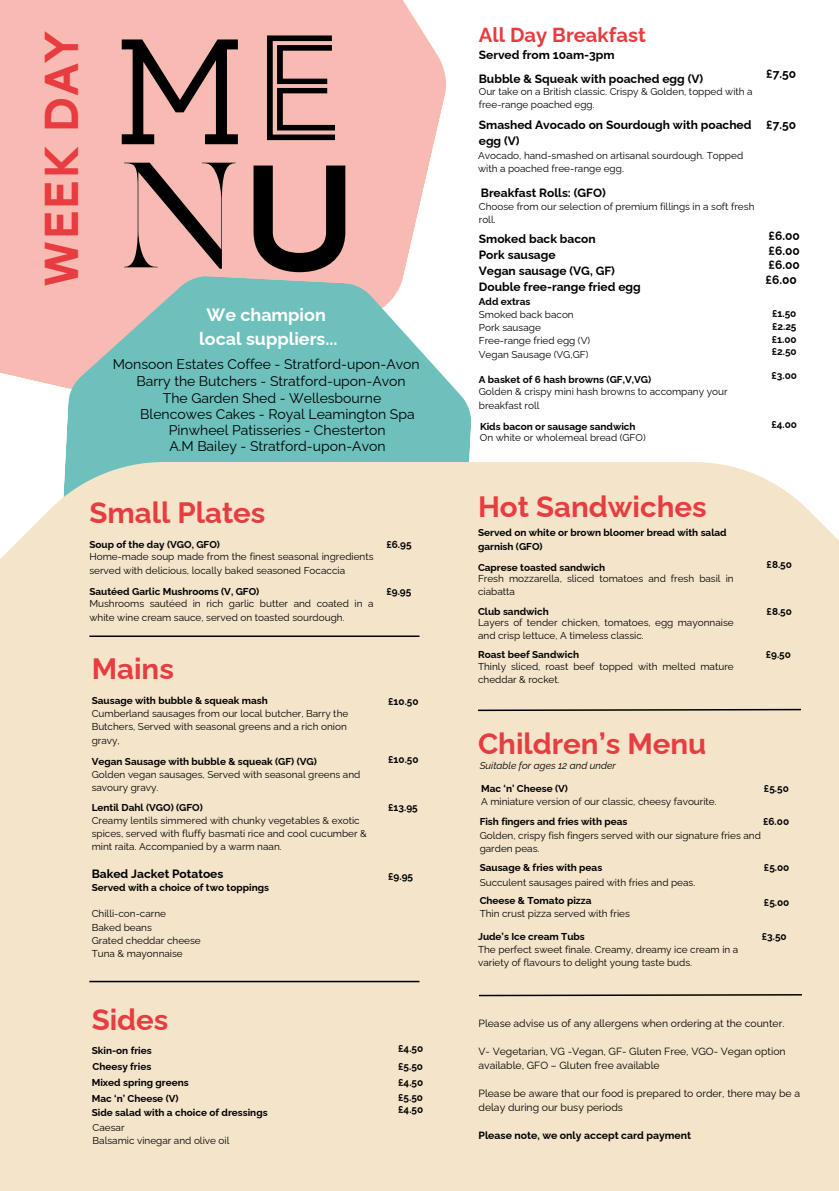
<style>
.page{position:relative;width:839px;height:1191px;background:#fff}
.page>*{position:absolute;margin:0;border:0;box-sizing:border-box;transform-origin:0 0}
.t1{font:300 155.4px "AW Conqueror Slab";color:#000}
.t2{font:300 155.2px "AW Conqueror Didot";color:#000}
.t3{font:155.2px "AW Conqueror Inline";color:#000}
.t4{font:49.2px "AW Conqueror Carved One";color:#e73c40}
.t5{font:700 29.4px "Raleway";color:#e73c40}
.t6{font:700 20.2px "Raleway";color:#e73c40}
.t7{font:700 17.8px/23.8px "Raleway";color:#fff;text-align:center}
.t8{font:14px "Raleway";color:#000}
.t9{font:700 12px/16px "Raleway";color:#000}
.t10{font:10.4px/14px "Raleway";color:#000}
.t11{font:700 10.4px "Raleway";color:#000}
.t12{font:10px/13.4px "Raleway";color:#000}
.t13{font:700 10px/13.4px "Raleway";color:#000}
.t14{font:italic 10px "Raleway";color:#000}
.s1{font-family:"AW Conqueror Carved One";font-weight:400}
</style>
<div class="page">
<div style="left:0;top:0;width:446px;height:387px;background:#f7bbb3"></div>
<svg style="left:61px;top:276px;width:410px;height:186px;background:#8cc5c2"></svg>
<div style="left:0;top:462px;width:838px;height:729px;background:#f4e4ca"></div>
<svg style="left:479px;top:994px;width:323px;height:3px"></svg>
<hr style="left:89px;top:981px;width:330px;height:1px;background:#000">
<svg style="left:478px;top:708px;width:323px;height:4px"></svg>
<hr style="left:89px;top:636px;width:330px;height:1px;background:#000">
<h5 class="t4" style="left:34px;top:287px;width:257px;rotate:-90deg">Week day</h5>
<h5 class="t1" style="left:114px;top:4px;width:133px">M</h5>
<h6 class="t3" style="left:251px;top:0;width:99px">E</h6>
<p class="t2" style="left:119px;top:149px;width:242px">N<span class="s1">U</span></p>
<p class="t7" style="left:199px;top:303px;width:140px">We champion local suppliers...</p>
<p class="t8" style="left:113px;top:356px;width:308px">Monsoon Estates Coffee - Stratford-upon-Avon</p>
<p class="t8" style="left:136px;top:373px;width:271px">Barry the Butchers - Stratford-upon-Avon</p>
<p class="t8" style="left:163px;top:390px;width:220px">The Garden Shed - Wellesbourne</p>
<p class="t8" style="left:140px;top:406px;width:276px">Blencowes Cakes - Royal Leamington Spa</p>
<p class="t8" style="left:169px;top:422px;width:218px">Pinwheel Patisseries - Chesterton</p>
<p class="t8" style="left:169px;top:438px;width:218px">A.M Bailey - Stratford-upon-Avon</p>
<h1 class="t5" style="left:89px;top:496px;width:178px">Small Plates</h1>
<p class="t13" style="left:89px;top:537px;width:132px">Soup of the day (VGO, GFO)</p>
<p class="t12" style="left:89px;top:550px;width:286px">Home-made soup made from the finest seasonal ingredients served with delicious, locally baked seasoned Focaccia</p>
<p class="t13" style="left:89px;top:585px;width:171px">Sautéed Garlic Mushrooms (V, GFO)</p>
<p class="t12" style="left:89px;top:597px;width:286px">Mushrooms sautéed in rich garlic butter and coated in a white wine cream sauce, served on toasted sourdough.</p>
<h3 class="t13" style="left:386px;top:537px;width:27px">£6.95</h3>
<h6 class="t13" style="left:386px;top:585px;width:27px">£9.95</h6>
<p class="t5" style="left:92px;top:651px;width:84px">Mains</p>
<p class="t13" style="left:92px;top:694px;width:178px">Sausage with bubble &amp; squeak mash</p>
<p class="t12" style="left:92px;top:707px;width:258px">Cumberland sausages from our local butcher, Barry the<br>Butchers, Served with seasonal greens and a rich onion gravy,</p>
<h2 class="t13" style="left:92px;top:755px;width:227px">Vegan Sausage with bubble &amp; squeak (GF) (VG)</h2>
<p class="t12" style="left:92px;top:767px;width:270px">Golden vegan sausages, Served with seasonal greens and savoury gravy.</p>
<p class="t13" style="left:92px;top:801px;width:113px">Lentil Dahl (VGO) (GFO)</p>
<p class="t12" style="left:92px;top:813px;width:277px">Creamy lentils simmered with chunky vegetables &amp; exotic spices, served with fluffy basmati rice and cool cucumber &amp; mint raita. Accompanied by a warm naan.</p>
<p class="t9" style="left:92px;top:866px;width:133px">Baked Jacket Potatoes</p>
<p class="t13" style="left:92px;top:881px;width:179px">Served with a choice of two toppings</p>
<p class="t12" style="left:92px;top:907px;width:76px">Chilli-con-carne</p>
<p class="t12" style="left:92px;top:921px;width:62px">Baked beans</p>
<p class="t12" style="left:92px;top:934px;width:110px">Grated cheddar cheese</p>
<p class="t12" style="left:92px;top:947px;width:93px">Tuna &amp; mayonnaise</p>
<p class="t13" style="left:388px;top:694px;width:32px">£10.50</p>
<p class="t13" style="left:388px;top:752px;width:32px">£10.50</p>
<p class="t13" style="left:388px;top:801px;width:31px">£13.95</p>
<p class="t13" style="left:388px;top:870px;width:27px">£9.95</p>
<p class="t5" style="left:92px;top:1003px;width:78px">Sides</p>
<p class="t13" style="left:92px;top:1044px;width:61px">Skin-on fries</p>
<p class="t13" style="left:93px;top:1060px;width:60px">Cheesy fries</p>
<p class="t13" style="left:92px;top:1076px;width:98px">Mixed spring greens</p>
<h2 class="t13" style="left:92px;top:1092px;width:88px">Mac ‘n’ Cheese (V)</h2>
<p class="t13" style="left:92px;top:1106px;width:177px">Side salad with a choice of dressings</p>
<p class="t12" style="left:93px;top:1120px;width:33px">Caesar</p>
<p class="t12" style="left:93px;top:1134px;width:138px">Balsamic vinegar and olive oil</p>
<p class="t13" style="left:398px;top:1042px;width:27px">£4.50</p>
<p class="t13" style="left:398px;top:1060px;width:26px">£5.50</p>
<p class="t13" style="left:398px;top:1076px;width:27px">£4.50</p>
<p class="t13" style="left:398px;top:1091px;width:26px">£5.50</p>
<p class="t13" style="left:398px;top:1103px;width:27px">£4.50</p>
<p class="t6" style="left:479px;top:23px;width:168px">All Day Breakfast</p>
<p class="t9" style="left:479px;top:46px;width:137px">Served from 10am-3pm</p>
<p class="t9" style="left:479px;top:71px;width:226px">Bubble &amp; Squeak with poached egg (V)</p>
<p class="t12" style="left:479px;top:85px;width:275px">Our take on a British classic. Crispy &amp; Golden, topped with a free-range poached egg.</p>
<p class="t9" style="left:479px;top:117px;width:274px">Smashed Avocado on Sourdough with poached egg (V)</p>
<p class="t12" style="left:478px;top:149px;width:267px">Avocado, hand-smashed on artisanal sourdough. Topped with a poached free-range egg.</p>
<h2 class="t9" style="left:481px;top:185px;width:126px">Breakfast Rolls: (GFO)</h2>
<p class="t12" style="left:479px;top:200px;width:277px">Choose from our selection of premium fillings in a soft fresh roll.</p>
<p class="t9" style="left:479px;top:231px;width:163px">Smoked back bacon<br>Pork sausage<br>Vegan sausage (VG, GF)<br>Double free-range fried egg</p>
<p class="t13" style="left:479px;top:295px;width:53px">Add extras</p>
<p class="t12" style="left:479px;top:307px;width:96px">Smoked back bacon</p>
<p class="t12" style="left:479px;top:321px;width:64px">Pork sausage</p>
<p class="t12" style="left:479px;top:334px;width:113px">Free-range fried egg (V)</p>
<p class="t12" style="left:479px;top:347px;width:111px">Vegan Sausage (VG,GF)</p>
<h2 class="t13" style="left:479px;top:372px;width:174px">A basket of 6 hash browns (GF,V,VG)</h2>
<p class="t12" style="left:479px;top:385px;width:250px">Golden &amp; crispy mini hash browns to accompany your breakfast roll</p>
<p class="t13" style="left:480px;top:420px;width:157px">Kids bacon or sausage sandwich</p>
<p class="t12" style="left:480px;top:431px;width:167px">On white or wholemeal bread (GFO)</p>
<p class="t9" style="left:766px;top:66px;width:31px">£7.50</p>
<p class="t9" style="left:766px;top:117px;width:31px">£7.50</p>
<p class="t9" style="left:768px;top:228px;width:33px">£6.00</p>
<p class="t9" style="left:768px;top:243px;width:33px">£6.00</p>
<p class="t9" style="left:768px;top:257px;width:33px">£6.00</p>
<h6 class="t9" style="left:765px;top:272px;width:33px">£6.00</h6>
<p class="t13" style="left:772px;top:307px;width:26px">£1.50</p>
<p class="t13" style="left:772px;top:320px;width:26px">£2.25</p>
<p class="t13" style="left:771px;top:332px;width:26px">£1.00</p>
<p class="t13" style="left:771px;top:345px;width:27px">£2.50</p>
<p class="t13" style="left:771px;top:369px;width:27px">£3.00</p>
<p class="t13" style="left:771px;top:418px;width:27px">£4.00</p>
<p class="t5" style="left:478px;top:489px;width:230px">Hot Sandwiches</p>
<p class="t13" style="left:478px;top:526px;width:250px">Served on white or brown bloomer bread with salad garnish (GFO)</p>
<p class="t13" style="left:478px;top:561px;width:129px">Caprese toasted sandwich</p>
<p class="t12" style="left:478px;top:572px;width:257px">Fresh mozzarella, sliced tomatoes and fresh basil in ciabatta</p>
<p class="t13" style="left:478px;top:605px;width:72px">Club sandwich</p>
<p class="t12" style="left:478px;top:616px;width:257px">Layers of tender chicken, tomatoes, egg mayonnaise and crisp lettuce, A timeless classic.</p>
<p class="t13" style="left:478px;top:648px;width:102px">Roast beef Sandwich</p>
<p class="t12" style="left:478px;top:659px;width:257px">Thinly sliced, roast beef topped with melted mature cheddar &amp; rocket.</p>
<p class="t13" style="left:766px;top:558px;width:27px">£8.50</p>
<p class="t13" style="left:766px;top:605px;width:27px">£8.50</p>
<h2 class="t13" style="left:765px;top:648px;width:27px">£9.50</h2>
<h6 class="t5" style="left:478px;top:727px;width:230px">Children’s Menu</h6>
<h6 class="t14" style="left:479px;top:760px;width:138px">Suitable for ages 12 and under</h6>
<p class="t13" style="left:481px;top:782px;width:88px">Mac ‘n’ Cheese (V)</p>
<h6 class="t12" style="left:481px;top:795px;width:237px">A miniature version of our classic, cheesy favourite.</h6>
<h6 class="t13" style="left:479px;top:815px;width:149px">Fish fingers and fries with peas</h6>
<p class="t12" style="left:479px;top:829px;width:283px">Golden, crispy fish fingers served with our signature fries and garden peas.</p>
<h6 class="t13" style="left:479px;top:861px;width:124px">Sausage &amp; fries with peas</h6>
<p class="t12" style="left:479px;top:875px;width:217px">Succulent sausages paired with fries and peas.</p>
<h6 class="t13" style="left:479px;top:894px;width:113px">Cheese &amp; Tomato pizza</h6>
<h6 class="t12" style="left:479px;top:907px;width:152px">Thin crust pizza served with fries</h6>
<h6 class="t13" style="left:478px;top:929px;width:108px">Jude’s Ice cream Tubs</h6>
<h6 class="t12" style="left:478px;top:942px;width:262px">The perfect sweet finale. Creamy, dreamy ice cream in a variety of flavours to delight young taste buds.</h6>
<h4 class="t13" style="left:763px;top:782px;width:26px">£5.50</h4>
<h5 class="t13" style="left:763px;top:815px;width:28px">£6.00</h5>
<h5 class="t13" style="left:763px;top:861px;width:27px">£5.00</h5>
<h5 class="t13" style="left:763px;top:896px;width:27px">£5.00</h5>
<h5 class="t13" style="left:761px;top:929px;width:26px">£3.50</h5>
<p class="t10" style="left:478px;top:1017px;width:307px">Please advise us of any allergens when ordering at the counter.</p>
<p class="t10" style="left:478px;top:1044px;width:309px">V- Vegetarian, VG -Vegan, GF- Gluten Free, VGO- Vegan option available, GFO – Gluten free available</p>
<p class="t10" style="left:478px;top:1086px;width:323px">Please be aware that our food is prepared to order, there may be a delay during our busy periods</p>
<p class="t11" style="left:478px;top:1129px;width:214px">Please note, we only accept card payment</p>
</div>
